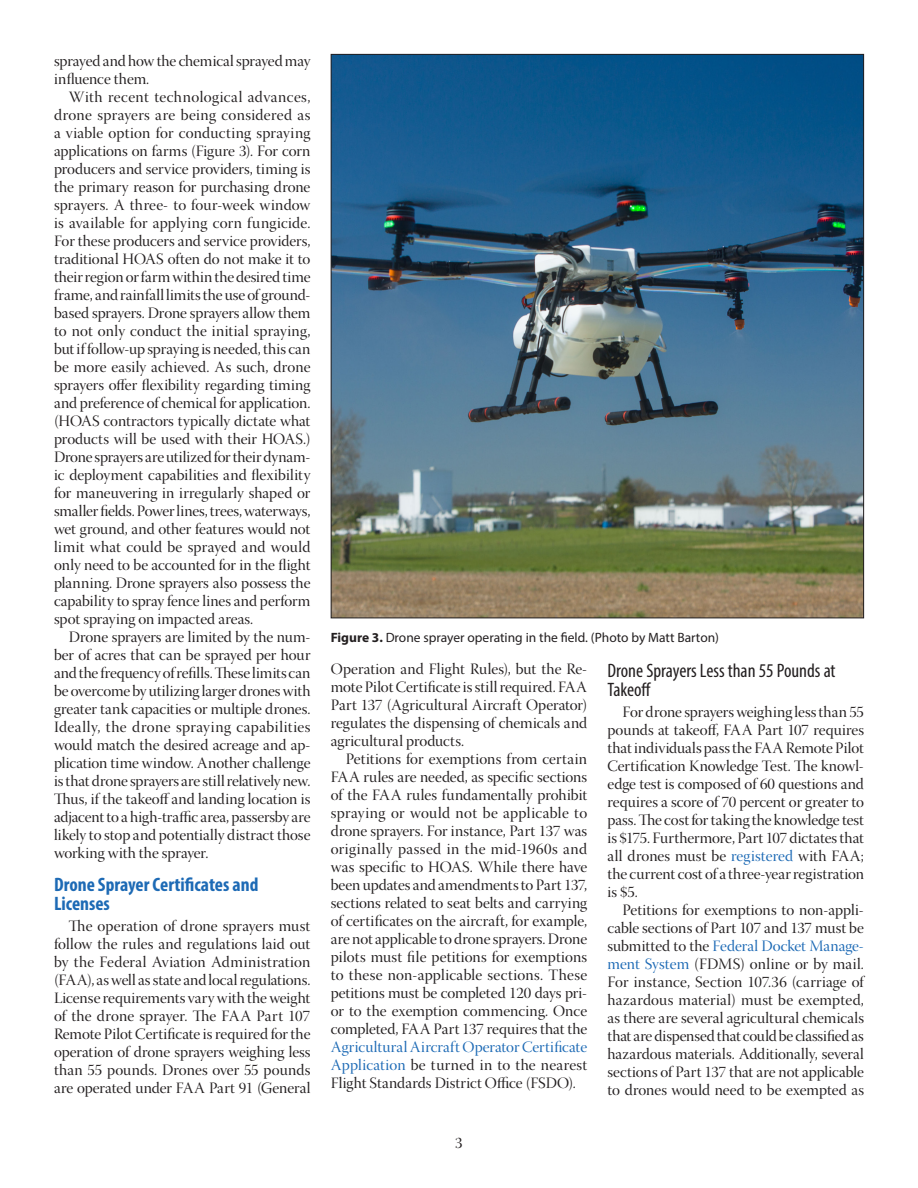
<style>
.page{position:relative;width:918px;height:1188px;background:#fff}
.page>*{position:absolute;margin:0;border:0;box-sizing:border-box;transform-origin:0 0}
._2{font:condensed 19.5px/19.5px "Myriad Pro";color:#231f20}
._1{font:700 condensed 19.5px/19.5px "Myriad Pro";color:#1d6ab5}
.body{font:15.75px/18px "Warnock Pro Disp";color:#231f20;text-align:justify}
.table__title{font:13.5px "Myriad Pro";color:#231f20}
.s1{font-weight:700}
.s2{color:#1d6ab5}
</style>
<div class="page">
<img style="left:333px;top:56px;width:529px;height:560px">
<p class="body" style="left:54px;top:53px;width:258px">sprayed and how the chemical sprayed may influence them.</p>
<p class="body" style="left:54px;top:89px;width:258px;text-indent:15px">With recent technological advances, drone sprayers are being considered as a viable option for conducting spraying applications on farms (Figure 3). For corn producers and service providers, timing is the primary reason for purchasing drone sprayers. A three- to four-week window is available for applying corn fungicide.<br>For these producers and service providers, traditional HOAS often do not make it to their region or farm within the desired time frame, and rainfall limits the use of ground&shy;based sprayers. Drone sprayers allow them to not only conduct the initial spraying, but if follow-up spraying is needed, this can be more easily achieved. As such, drone sprayers offer flexibility regarding timing and preference of chemical for application. (HOAS contractors typically dictate what products will be used with their HOAS.)<br>Drone sprayers are utilized for their dynam&shy;ic deployment capabilities and flexibility for maneuvering in irregularly shaped or smaller fields. Power lines, trees, waterways, wet ground, and other features would not limit what could be sprayed and would only need to be accounted for in the flight planning. Drone sprayers also possess the capability to spray fence lines and perform spot spraying on impacted areas.</p>
<p class="body" style="left:54px;top:629px;width:258px;text-indent:15px">Drone sprayers are limited by the num&shy;ber of acres that can be sprayed per hour and the frequency of refills. These limits can be overcome by utilizing larger drones with greater tank capacities or multiple drones.<br>Ideally, the drone spraying capabilities would match the desired acreage and ap&shy;plication time window. Another challenge is that drone sprayers are still relatively new.<br>Thus, if the takeoff and landing location is adjacent to a high-traffic area, passersby are likely to stop and potentially distract those working with the sprayer.</p>
<p class="_1" style="left:54px;top:874px;width:206px">Drone Sprayer Certificates and<br>Licenses</p>
<p class="body" style="left:54px;top:919px;width:258px;text-indent:15px">The operation of drone sprayers must follow the rules and regulations laid out by the Federal Aviation Administration (FAA), as well as state and local regulations.<br>License requirements vary with the weight of the drone sprayer. The FAA Part 107<br>Remote Pilot Certificate is required for the operation of drone sprayers weighing less than 55 pounds. Drones over 55 pounds are operated under FAA Part 91 (General</p>
<p class="table__title" style="left:331px;top:629px;width:390px"><span class="s1">Figure 3.</span> Drone sprayer operating in the field. (Photo by Matt Barton)</p>
<p class="body" style="left:331px;top:662px;width:258px">Operation and Flight Rules), but the Re&shy;mote Pilot Certificate is still required. FAA Part 137 (Agricultural Aircraft Operator) regulates the dispensing of chemicals and agricultural products.</p>
<p class="body" style="left:331px;top:752px;width:258px;text-indent:15px">Petitions for exemptions from certain FAA rules are needed, as specific sections of the FAA rules fundamentally prohibit spraying or would not be applicable to drone sprayers. For instance, Part 137 was originally passed in the mid-1960s and was specific to HOAS. While there have been updates and amendments to Part 137, sections related to seat belts and carrying of certificates on the aircraft, for example, are not applicable to drone sprayers. Drone pilots must file petitions for exemptions to these non-applicable sections. These petitions must be completed 120 days pri&shy;or to the exemption commencing. Once completed, FAA Part 137 requires that the <span class="s2">Agricultural Aircraft Operator Certificate Application</span> be turned in to the nearest Flight Standards District Office (FSDO).</p>
<p class="body" style="left:455px;top:1136px;width:9px">3</p>
<p class="_2" style="left:608px;top:660px;width:230px">Drone Sprayers Less than 55 Pounds at<br>Takeoff</p>
<p class="body" style="left:608px;top:705px;width:258px;text-indent:15px">For drone sprayers weighing less than 55 pounds at takeoff, FAA Part 107 requires that individuals pass the FAA Remote Pilot Certification Knowledge Test. The knowl&shy;edge test is composed of 60 questions and requires a score of 70 percent or greater to pass. The cost for taking the knowledge test is $175. Furthermore, Part 107 dictates that all drones must be <span class="s2">registered</span> with FAA; the current cost of a three-year registration is $5.</p>
<p class="body" style="left:608px;top:903px;width:258px;text-indent:15px">Petitions for exemptions to non-appli&shy;cable sections of Part 107 and 137 must be submitted to the <span class="s2">Federal Docket Manage&shy;ment System</span> (FDMS) online or by mail.<br>For instance, Section 107.36 (carriage of hazardous material) must be exempted, as there are several agricultural chemicals that are dispensed that could be classified as hazardous materials. Additionally, several sections of Part 137 that are not applicable to drones would need to be exempted as</p>
</div>
